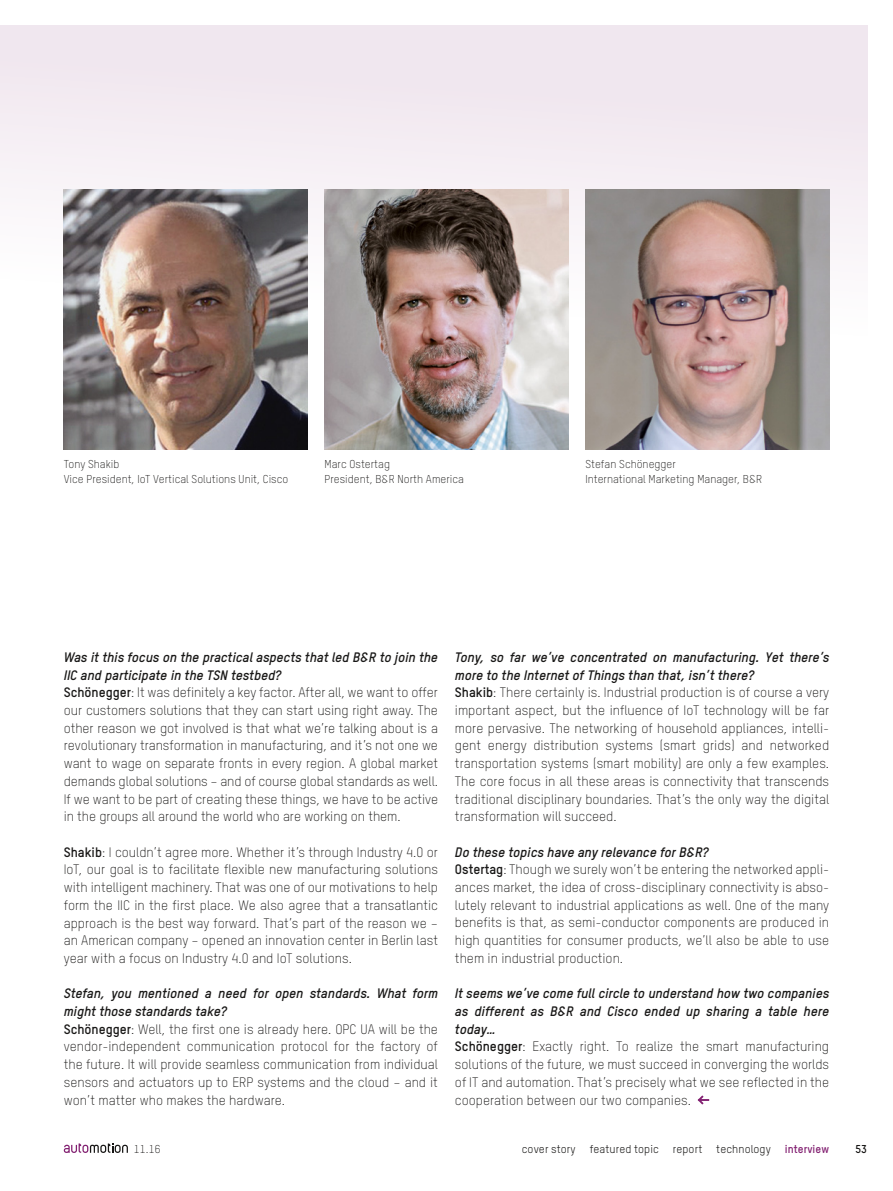
<style>
.page{position:relative;width:893px;height:1191px;background:#fff}
.page>*{position:absolute;margin:0;border:0;box-sizing:border-box;transform-origin:0 0}
.t1{font:300 13.5px/17.7px "TSTARPRO";color:#181716}
.t2{font:300 11.25px/15px "TSTARPRO";color:#181716}
.t3{font:11.25px "TSTARPRO";letter-spacing:.01em;color:#181716}
.t4{font:300 11.25px "TSTAR";color:#181716}
.t5{font:700 11.25px "TSTARPRO";color:#181716}
.s1{font-weight:700;font-style:italic}
.s2{font-weight:700}
.s3{font-weight:700;color:#822071}
</style>
<div class="page">
<svg style="left:697px;top:1095px;width:12px;height:10px"></svg>
<div style="left:0;top:26px;width:867px;height:346px;background:linear-gradient(to bottom,#efe4ed,#fff)"></div>
<img style="left:64px;top:189px;width:244px;height:260px">
<img style="left:325px;top:189px;width:243px;height:260px">
<img style="left:585px;top:189px;width:244px;height:260px">
<svg style="left:64px;top:1143px;width:64px;height:10px"></svg>
<p class="t2" style="left:64px;top:456px;width:226px">Tony Shakib<br>Vice President, IoT Vertical Solutions Unit, Cisco</p>
<p class="t2" style="left:325px;top:456px;width:141px">Marc Ostertag<br>President, B&amp;R North America</p>
<p class="t2" style="left:585px;top:456px;width:178px">Stefan Schönegger<br>International Marketing Manager, B&amp;R</p>
<p class="t1" style="left:64px;top:648px;width:376px"><span class="s1">Was it this focus on the practical aspects that led B&amp;R to join the IIC and participate in the TSN testbed?<br></span><span class="s2">Schönegger</span>: It was definitely a key factor. After all, we want to offer our customers solutions that they can start using right away. The other reason we got involved is that what we’re talking about is a revolutionary transformation in manufacturing, and it’s not one we want to wage on separate fronts in every region. A global market demands global solutions – and of course global standards as well.<br>If we want to be part of creating these things, we have to be active in the groups all around the world who are working on them.</p>
<p class="t1" style="left:64px;top:842px;width:376px;text-align:justify"><span class="s2">Shakib</span>: I couldn’t agree more. Whether it’s through Industry 4.0 or IoT, our goal is to facilitate flexible new manufacturing solutions with intelligent machinery. That was one of our motivations to help form the IIC in the first place. We also agree that a transatlantic approach is the best way forward. That’s part of the reason we – an American company – opened an innovation center in Berlin last year with a focus on Industry 4.0 and IoT solutions.</p>
<p class="t1" style="left:64px;top:984px;width:376px"><span class="s1">Stefan, you mentioned a need for open standards. What form might those standards take?<br></span><span class="s2">Schönegger</span>: Well, the first one is already here. OPC UA will be the vendor-independent communication protocol for the factory of the future. It will provide seamless communication from individual sensors and actuators up to ERP systems and the cloud – and it won’t matter who makes the hardware.</p>
<p class="t1" style="left:455px;top:648px;width:376px"><span class="s1">Tony, so far we’ve concentrated on manufacturing. Yet there’s more to the Internet of Things than that, isn’t there?<br></span><span class="s2">Shakib</span>: There certainly is. Industrial production is of course a very important aspect, but the influence of IoT technology will be far more pervasive. The networking of household appliances, intelli&shy;gent energy distribution systems (smart grids) and networked transportation systems (smart mobility) are only a few examples.<br>The core focus in all these areas is connectivity that transcends traditional disciplinary boundaries. That’s the only way the digital transformation will succeed.</p>
<p class="t1" style="left:455px;top:842px;width:376px"><span class="s1">Do these topics have any relevance for B&amp;R?<br></span><span class="s2">Ostertag</span>: Though we surely won’t be entering the networked appli&shy;ances market, the idea of cross-disciplinary connectivity is abso&shy;lutely relevant to industrial applications as well. One of the many benefits is that, as semi-conductor components are produced in high quantities for consumer products, we’ll also be able to use them in industrial production.</p>
<p class="t1" style="left:455px;top:984px;width:376px"><span class="s1">It seems we’ve come full circle to understand how two companies as different as B&amp;R and Cisco ended up sharing a table here today…<br></span><span class="s2">Schönegger</span>: Exactly right. To realize the smart manufacturing solutions of the future, we must succeed in converging the worlds of IT and automation. That’s precisely what we see reflected in the cooperation between our two companies.</p>
<p class="t4" style="left:134px;top:1142px;width:28px">11.16</p>
<p class="t3" style="left:522px;top:1141px;width:309px">cover story featured topic report technology <span class="s3">interview</span></p>
<p class="t5" style="left:855px;top:1141px;width:13px">53</p>
</div>
